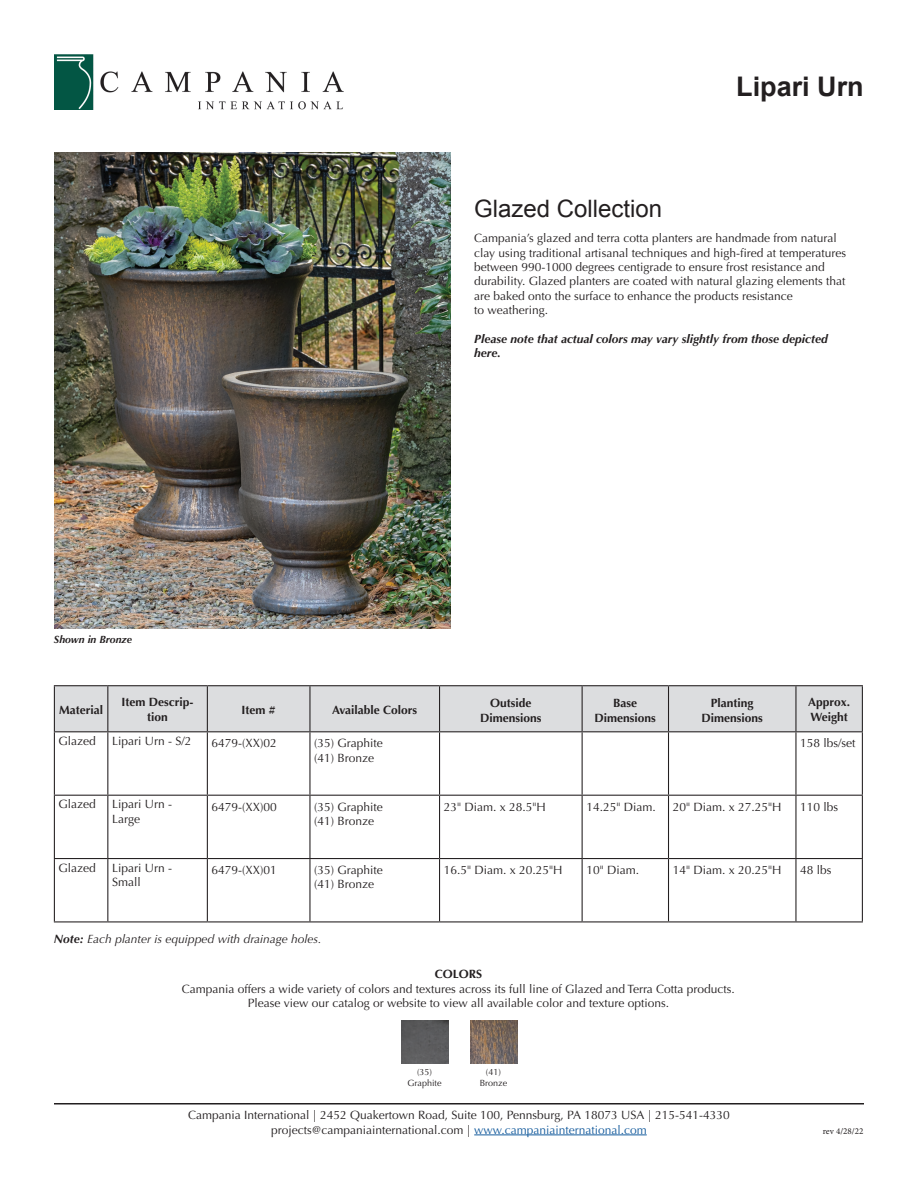
<style>
.page{position:relative;width:918px;height:1188px;background:#fff}
.page>*{position:absolute;margin:0;border:0;box-sizing:border-box;transform-origin:0 0}
.t1{font:700 27px "Arial";color:#231f20}
.t2{font:24px "Arial";color:#231f20}
.t3{font:12px/14.4px "Optima";color:#231f20}
.t4{font:700 12px/14.4px "Optima";color:#231f20;text-align:center}
.t5{font:italic 700 12px/14.4px "Optima";color:#231f20}
.t6{font:italic 12px "Optima";color:#231f20}
.t7{font:italic 700 10.5px "Optima";color:#231f20}
.t8{font:9px/10.8px "Optima";color:#231f20;text-align:center}
.t9{font:9px "Minion Pro";color:#231f20}
.s1{font-weight:700}
.s2{color:#175d9e}
</style>
<div class="page">
<hr style="left:474px;top:1135px;width:173px;height:1px;background:#175d9e">
<hr style="left:54px;top:1103px;width:810px;height:2px;background:#231f20">
<img style="left:55px;top:54px;width:288px;height:56px">
<div style="left:55px;top:686px;width:807px;height:45px;background:#dcdddf"></div>
<hr style="left:54px;top:685px;width:54px;height:1px;background:#231f20">
<hr style="left:54px;top:686px;width:1px;height:45px;background:#231f20">
<hr style="left:108px;top:685px;width:99px;height:1px;background:#231f20">
<hr style="left:107px;top:686px;width:1px;height:45px;background:#231f20">
<hr style="left:207px;top:685px;width:103px;height:1px;background:#231f20">
<hr style="left:207px;top:686px;width:1px;height:45px;background:#231f20">
<hr style="left:310px;top:685px;width:130px;height:1px;background:#231f20">
<hr style="left:309px;top:686px;width:1px;height:45px;background:#231f20">
<hr style="left:440px;top:685px;width:142px;height:1px;background:#231f20">
<hr style="left:439px;top:686px;width:1px;height:45px;background:#231f20">
<hr style="left:582px;top:685px;width:87px;height:1px;background:#231f20">
<hr style="left:582px;top:686px;width:1px;height:45px;background:#231f20">
<hr style="left:669px;top:685px;width:127px;height:1px;background:#231f20">
<hr style="left:668px;top:686px;width:1px;height:45px;background:#231f20">
<hr style="left:796px;top:685px;width:67px;height:1px;background:#231f20">
<hr style="left:795px;top:686px;width:1px;height:45px;background:#231f20">
<hr style="left:862px;top:686px;width:1px;height:45px;background:#231f20">
<hr style="left:54px;top:731px;width:54px;height:1px;background:#231f20">
<hr style="left:54px;top:732px;width:1px;height:63px;background:#231f20">
<hr style="left:108px;top:731px;width:99px;height:1px;background:#231f20">
<hr style="left:107px;top:732px;width:1px;height:63px;background:#231f20">
<hr style="left:207px;top:731px;width:103px;height:1px;background:#231f20">
<hr style="left:207px;top:732px;width:1px;height:63px;background:#231f20">
<hr style="left:310px;top:731px;width:130px;height:1px;background:#231f20">
<hr style="left:309px;top:732px;width:1px;height:63px;background:#231f20">
<hr style="left:440px;top:731px;width:142px;height:1px;background:#231f20">
<hr style="left:439px;top:732px;width:1px;height:63px;background:#231f20">
<hr style="left:582px;top:731px;width:87px;height:1px;background:#231f20">
<hr style="left:582px;top:732px;width:1px;height:63px;background:#231f20">
<hr style="left:669px;top:731px;width:127px;height:1px;background:#231f20">
<hr style="left:668px;top:732px;width:1px;height:63px;background:#231f20">
<hr style="left:796px;top:731px;width:67px;height:1px;background:#231f20">
<hr style="left:795px;top:732px;width:1px;height:63px;background:#231f20">
<hr style="left:862px;top:732px;width:1px;height:63px;background:#231f20">
<hr style="left:54px;top:795px;width:54px;height:1px;background:#231f20">
<hr style="left:54px;top:796px;width:1px;height:62px;background:#231f20">
<hr style="left:108px;top:795px;width:99px;height:1px;background:#231f20">
<hr style="left:107px;top:796px;width:1px;height:62px;background:#231f20">
<hr style="left:207px;top:795px;width:103px;height:1px;background:#231f20">
<hr style="left:207px;top:796px;width:1px;height:62px;background:#231f20">
<hr style="left:310px;top:795px;width:130px;height:1px;background:#231f20">
<hr style="left:309px;top:796px;width:1px;height:62px;background:#231f20">
<hr style="left:440px;top:795px;width:142px;height:1px;background:#231f20">
<hr style="left:439px;top:796px;width:1px;height:62px;background:#231f20">
<hr style="left:582px;top:795px;width:87px;height:1px;background:#231f20">
<hr style="left:582px;top:796px;width:1px;height:62px;background:#231f20">
<hr style="left:669px;top:795px;width:127px;height:1px;background:#231f20">
<hr style="left:668px;top:796px;width:1px;height:62px;background:#231f20">
<hr style="left:796px;top:795px;width:67px;height:1px;background:#231f20">
<hr style="left:795px;top:796px;width:1px;height:62px;background:#231f20">
<hr style="left:862px;top:796px;width:1px;height:62px;background:#231f20">
<hr style="left:54px;top:858px;width:54px;height:1px;background:#231f20">
<hr style="left:54px;top:859px;width:1px;height:62px;background:#231f20">
<hr style="left:108px;top:858px;width:99px;height:1px;background:#231f20">
<hr style="left:107px;top:859px;width:1px;height:62px;background:#231f20">
<hr style="left:207px;top:858px;width:103px;height:1px;background:#231f20">
<hr style="left:207px;top:859px;width:1px;height:62px;background:#231f20">
<hr style="left:310px;top:858px;width:130px;height:1px;background:#231f20">
<hr style="left:309px;top:859px;width:1px;height:62px;background:#231f20">
<hr style="left:440px;top:858px;width:142px;height:1px;background:#231f20">
<hr style="left:439px;top:859px;width:1px;height:62px;background:#231f20">
<hr style="left:582px;top:858px;width:87px;height:1px;background:#231f20">
<hr style="left:582px;top:859px;width:1px;height:62px;background:#231f20">
<hr style="left:669px;top:858px;width:127px;height:1px;background:#231f20">
<hr style="left:668px;top:859px;width:1px;height:62px;background:#231f20">
<hr style="left:796px;top:858px;width:67px;height:1px;background:#231f20">
<hr style="left:795px;top:859px;width:1px;height:62px;background:#231f20">
<hr style="left:862px;top:859px;width:1px;height:62px;background:#231f20">
<hr style="left:54px;top:921px;width:54px;height:1px;background:#231f20">
<hr style="left:108px;top:921px;width:99px;height:1px;background:#231f20">
<hr style="left:207px;top:921px;width:103px;height:1px;background:#231f20">
<hr style="left:310px;top:921px;width:130px;height:1px;background:#231f20">
<hr style="left:440px;top:921px;width:142px;height:1px;background:#231f20">
<hr style="left:582px;top:921px;width:87px;height:1px;background:#231f20">
<hr style="left:669px;top:921px;width:127px;height:1px;background:#231f20">
<hr style="left:796px;top:921px;width:67px;height:1px;background:#231f20">
<img style="left:54px;top:153px;width:396px;height:476px">
<img style="left:402px;top:1021px;width:46px;height:42px">
<img style="left:471px;top:1021px;width:46px;height:42px">
<h1 class="t1" style="left:736px;top:69px;width:129px">Lipari Urn</h1>
<p class="t7" style="left:54px;top:633px;width:80px">Shown in Bronze</p>
<h2 class="t2" style="left:474px;top:193px;width:190px">Glazed Collection</h2>
<p class="t3" style="left:474px;top:231px;width:373px">Campania’s glazed and terra cotta planters are handmade from natural clay using traditional artisanal techniques and high-fired at temperatures between 990-1000 degrees centigrade to ensure frost resistance and durability. Glazed planters are coated with natural glazing elements that are baked onto the surface to enhance the products resistance<br>to weathering.</p>
<p class="t5" style="left:474px;top:332px;width:355px">Please note that actual colors may vary slightly from those depicted here.</p>
<p class="t4" style="left:59px;top:703px;width:46px">Material</p>
<p class="t4" style="left:122px;top:695px;width:73px">Item Descrip&shy;tion</p>
<p class="t4" style="left:242px;top:703px;width:35px">Item #</p>
<p class="t4" style="left:332px;top:703px;width:87px">Available Colors</p>
<p class="t4" style="left:480px;top:696px;width:63px">Outside<br>Dimensions</p>
<p class="t4" style="left:595px;top:696px;width:63px">Base<br>Dimensions</p>
<p class="t4" style="left:702px;top:696px;width:63px">Planting<br>Dimensions</p>
<p class="t4" style="left:808px;top:695px;width:44px;text-align:left">Approx.<br>Weight</p>
<p class="t3" style="left:59px;top:734px;width:39px">Glazed</p>
<p class="t3" style="left:112px;top:734px;width:81px">Lipari Urn - S/2</p>
<p class="t3" style="left:212px;top:736px;width:67px">6479-(XX)02</p>
<p class="t3" style="left:314px;top:736px;width:70px">(35) Graphite (41) Bronze</p>
<p class="t3" style="left:800px;top:736px;width:57px">158 lbs/set</p>
<p class="t3" style="left:59px;top:797px;width:39px">Glazed</p>
<p class="t3" style="left:112px;top:797px;width:62px">Lipari Urn -<br>Large</p>
<p class="t3" style="left:212px;top:799px;width:67px">6479-(XX)00</p>
<p class="t3" style="left:314px;top:799px;width:70px">(35) Graphite (41) Bronze</p>
<p class="t3" style="left:444px;top:799px;width:104px">23" Diam. x 28.5"H</p>
<p class="t3" style="left:586px;top:799px;width:71px">14.25" Diam.</p>
<p class="t3" style="left:673px;top:799px;width:110px">20" Diam. x 27.25"H</p>
<p class="t3" style="left:800px;top:799px;width:40px">110 lbs</p>
<p class="t3" style="left:59px;top:861px;width:39px">Glazed</p>
<p class="t3" style="left:112px;top:861px;width:62px">Lipari Urn -<br>Small</p>
<p class="t3" style="left:212px;top:863px;width:67px">6479-(XX)01</p>
<p class="t3" style="left:314px;top:863px;width:70px">(35) Graphite (41) Bronze</p>
<p class="t3" style="left:444px;top:863px;width:120px">16.5" Diam. x 20.25"H</p>
<p class="t3" style="left:586px;top:863px;width:54px">10" Diam.</p>
<p class="t3" style="left:673px;top:863px;width:110px">14" Diam. x 20.25"H</p>
<p class="t3" style="left:800px;top:863px;width:33px">48 lbs</p>
<p class="t6" style="left:54px;top:932px;width:269px"><span class="s1">Note:</span> Each planter is equipped with drainage holes.</p>
<p class="t4" style="left:435px;top:967px;width:49px">COLORS</p>
<p class="t3" style="left:182px;top:982px;width:555px;text-align:center">Campania offers a wide variety of colors and textures across its full line of Glazed and Terra Cotta products.<br>Please view our catalog or website to view all available color and texture options.</p>
<p class="t8" style="left:408px;top:1066px;width:35px">(35)<br>Graphite</p>
<p class="t8" style="left:480px;top:1066px;width:29px">(41)<br>Bronze</p>
<p class="t3" style="left:188px;top:1108px;width:543px;text-align:center">Campania International | 2452 Quakertown Road, Suite 100, Pennsburg, PA 18073 USA | 215-541-4330 projects@campaniainternational.com | <span class="s2">www.campaniainternational.com</span></p>
<p class="t9" style="left:823px;top:1125px;width:42px">rev 4/28/22</p>
</div>
